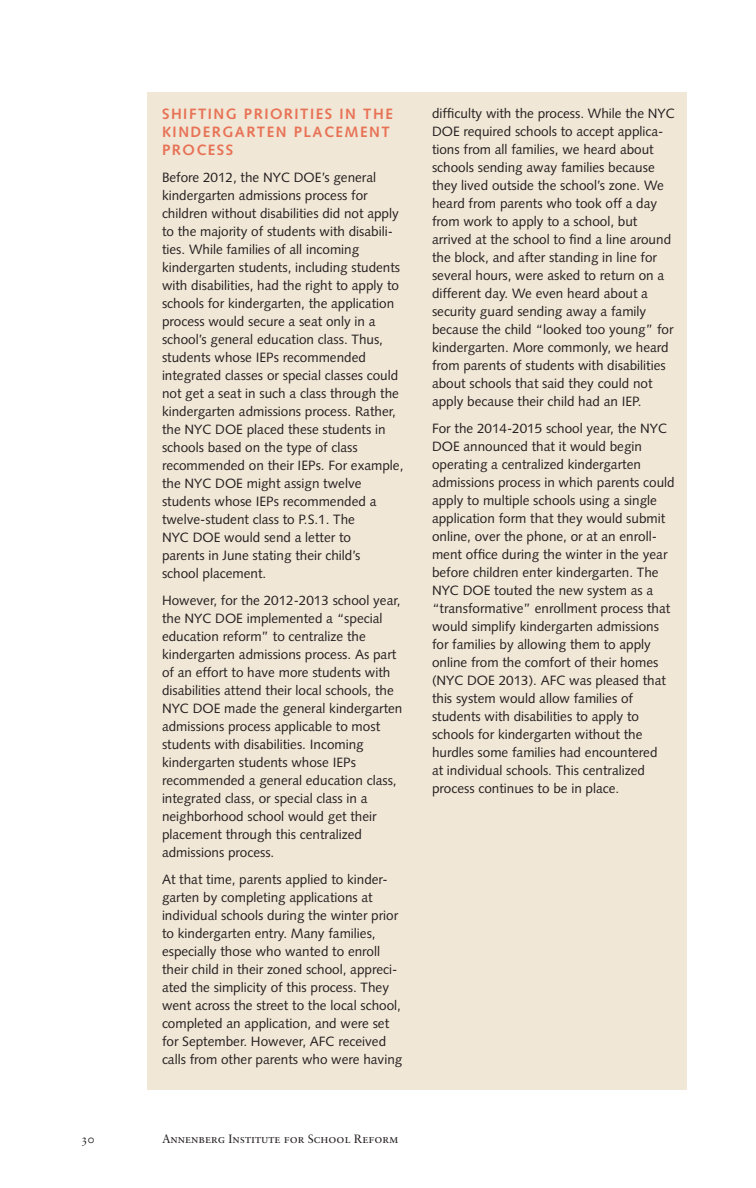
<style>
.page{position:relative;width:756px;height:1188px;background:#fff}
.page>*{position:absolute;margin:0;border:0;box-sizing:border-box;transform-origin:0 0}
.t1{font:700 15px/18px "Syntax";letter-spacing:.1em;color:#e77256}
.t2{font:13.5px/18px "Syntax";color:#231f20}
.t3{font:12px "Sabon Roman SC";color:#231f20}
</style>
<div class="page">
<div style="left:148px;top:92px;width:539px;height:998px;background:#f1e7d6"></div>
<p class="t1" style="left:162px;top:105px;width:232px">SHIFTING PRIORITIES IN THE<br>KINDERGARTEN PLACEMENT<br>PROCESS</p>
<p class="t2" style="left:162px;top:169px;width:243px">Before 2012, the NYC DOE’s general kindergarten admissions process for children without disabilities did not apply to the majority of students with disabili&shy;ties. While families of all incoming kindergarten students, including students with disabilities, had the right to apply to schools for kindergarten, the application process would secure a seat only in a school’s general education class. Thus, students whose IEPs recommended integrated classes or special classes could not get a seat in such a class through the kindergarten admissions process. Rather, the NYC DOE placed these students in schools based on the type of class recommended on their IEPs. For example, the NYC DOE might assign twelve students whose IEPs recommended a twelve-student class to P.S.1. The<br>NYC DOE would send a letter to<br>parents in June stating their child’s<br>school placement.</p>
<p class="t2" style="left:162px;top:592px;width:242px">However, for the 2012-2013 school year, the NYC DOE implemented a “special education reform” to centralize the kindergarten admissions process. As part of an effort to have more students with disabilities attend their local schools, the NYC DOE made the general kindergarten admissions process applicable to most students with disabilities. Incoming kindergarten students whose IEPs recommended a general education class, integrated class, or special class in a neighborhood school would get their placement through this centralized admissions process.</p>
<p class="t2" style="left:162px;top:871px;width:242px">At that time, parents applied to kinder&shy;garten by completing applications at individual schools during the winter prior to kindergarten entry. Many families, especially those who wanted to enroll their child in their zoned school, appreci&shy;ated the simplicity of this process. They went across the street to the local school, completed an application, and were set for September. However, AFC received calls from other parents who were having</p>
<p class="t3" style="left:81px;top:1132px;width:15px">30</p>
<p class="t3" style="left:162px;top:1132px;width:238px">Annenberg Institute for School Reform</p>
<p class="t2" style="left:432px;top:104px;width:244px">difficulty with the process. While the NYC DOE required schools to accept applica&shy;tions from all families, we heard about schools sending away families because they lived outside the school’s zone. We heard from parents who took off a day from work to apply to a school, but arrived at the school to find a line around the block, and after standing in line for several hours, were asked to return on a different day. We even heard about a security guard sending away a family because the child “looked too young” for kindergarten. More commonly, we heard from parents of students with disabilities about schools that said they could not apply because their child had an IEP.</p>
<p class="t2" style="left:432px;top:419px;width:244px">For the 2014-2015 school year, the NYC DOE announced that it would begin operating a centralized kindergarten admissions process in which parents could apply to multiple schools using a single application form that they would submit online, over the phone, or at an enroll&shy;ment office during the winter in the year before children enter kindergarten. The NYC DOE touted the new system as a “transformative” enrollment process that would simplify kindergarten admissions for families by allowing them to apply online from the comfort of their homes (NYC DOE 2013). AFC was pleased that this system would allow families of students with disabilities to apply to schools for kindergarten without the hurdles some families had encountered<br>at individual schools. This centralized process continues to be in place.</p>
</div>
